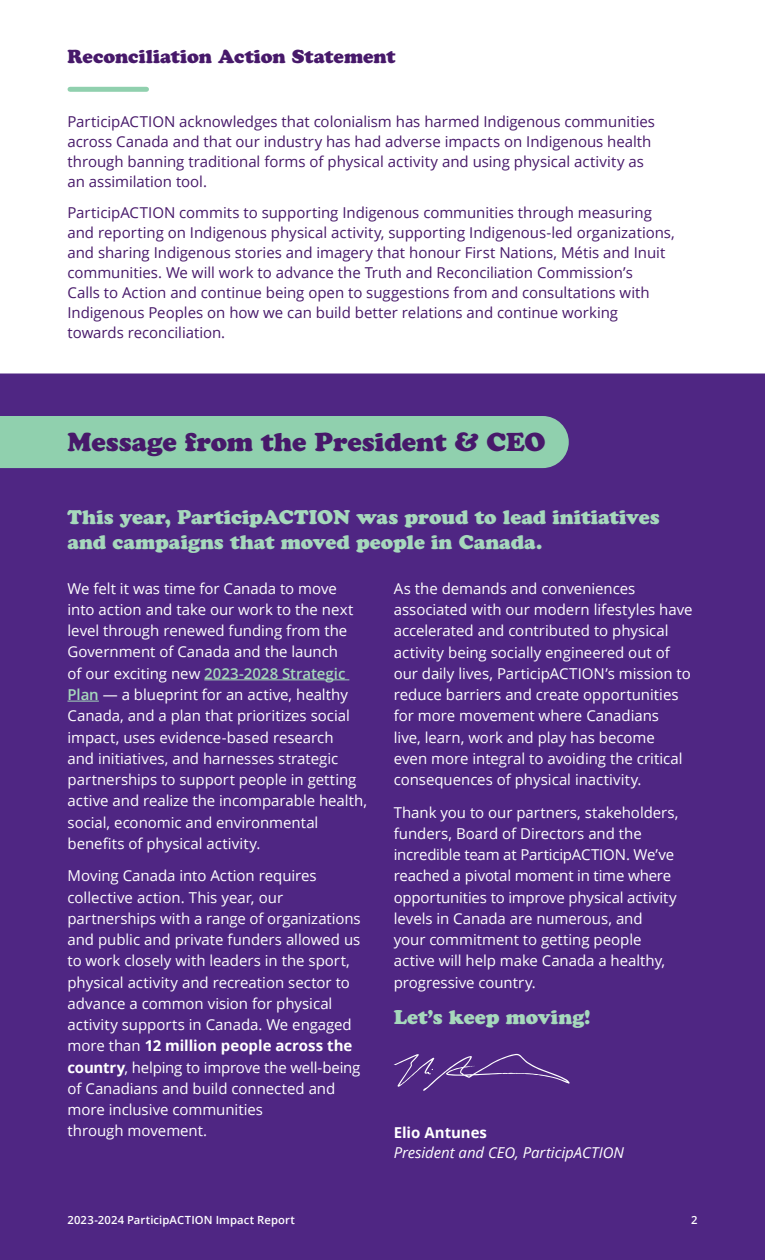
<style>
.page{position:relative;width:765px;height:1260px;background:#fff}
.page>*{position:absolute;margin:0;border:0;box-sizing:border-box;transform-origin:0 0}
.t1{font:25.88px "Cooper Black Std";letter-spacing:-.005em;color:#47196a}
.t2{font:19.75px/25.4px "Cooper Black Std";color:#a6d8bc}
.t3{font:18.75px "Cooper Black Std";color:#47196a}
.t4{font:15px/21.2px "Open Sans";letter-spacing:-.005em;color:#fff}
.t5{font:15px/20px "Open Sans";letter-spacing:-.005em;color:#47196a}
.t6{font:italic 15px "Open Sans";letter-spacing:-.005em;color:#fff}
.t7{font:700 15px "Open Sans";letter-spacing:-.005em;color:#fff}
.t8{font:600 11.25px "Open Sans";letter-spacing:.015em;color:#fff}
.s1{font-weight:600;color:#a6d8bc}
.s2{font-weight:700}
</style>
<div class="page">
<div style="left:0;top:373px;width:765px;height:887px;background:#4f2683"></div>
<div style="left:0;top:416px;width:569px;height:52px;background:#90d0ae"></div>
<hr style="left:204px;top:679px;width:145px;height:1px;background:#a6d8bc">
<hr style="left:68px;top:701px;width:31px;height:1px;background:#a6d8bc">
<svg style="left:394px;top:1054px;width:176px;height:37px;background:#5d378d"></svg>
<div style="left:70px;top:87px;width:77px;height:5px;background:#90d0ae"></div>
<p class="t3" style="left:68px;top:45px;width:330px">Reconciliation Action Statement</p>
<p class="t5" style="left:68px;top:111px;width:589px">ParticipACTION acknowledges that colonialism has harmed Indigenous communities across Canada and that our industry has had adverse impacts on Indigenous health through banning traditional forms of physical activity and using physical activity as an assimilation tool.</p>
<p class="t5" style="left:68px;top:202px;width:609px">ParticipACTION commits to supporting Indigenous communities through measuring and reporting on Indigenous physical activity, supporting Indigenous-led organizations, and sharing Indigenous stories and imagery that honour First Nations, Métis and Inuit communities. We will work to advance the Truth and Reconciliation Commission’s<br>Calls to Action and continue being open to suggestions from and consultations with Indigenous Peoples on how we can build better relations and continue working towards reconciliation.</p>
<h1 class="t1" style="left:68px;top:426px;width:480px">Message from the President &amp; CEO</h1>
<h2 class="t2" style="left:68px;top:504px;width:594px">This year, ParticipACTION was proud to lead initiatives and campaigns that moved people in Canada.</h2>
<p class="t4" style="left:68px;top:577px;width:301px">We felt it was time for Canada to move into action and take our work to the next level through renewed funding from the Government of Canada and the launch<br>of our exciting new <span class="s1">2023-2028 Strategic Plan</span> — a blueprint for an active, healthy Canada, and a plan that prioritizes social impact, uses evidence-based research<br>and initiatives, and harnesses strategic partnerships to support people in getting active and realize the incomparable health, social, economic and environmental benefits of physical activity.</p>
<p class="t4" style="left:68px;top:865px;width:295px">Moving Canada into Action requires collective action. This year, our partnerships with a range of organizations and public and private funders allowed us to work closely with leaders in the sport, physical activity and recreation sector to advance a common vision for physical activity supports in Canada. We engaged more than <span class="s2">12 million people across the country</span>, helping to improve the well-being of Canadians and build connected and more inclusive communities<br>through movement.</p>
<p class="t4" style="left:394px;top:577px;width:300px">As the demands and conveniences associated with our modern lifestyles have accelerated and contributed to physical activity being socially engineered out of our daily lives, ParticipACTION’s mission to reduce barriers and create opportunities for more movement where Canadians<br>live, learn, work and play has become<br>even more integral to avoiding the critical consequences of physical inactivity.</p>
<p class="t4" style="left:394px;top:801px;width:286px">Thank you to our partners, stakeholders, funders, Board of Directors and the incredible team at ParticipACTION. We’ve reached a pivotal moment in time where opportunities to improve physical activity levels in Canada are numerous, and<br>your commitment to getting people active will help make Canada a healthy, progressive country.</p>
<h2 class="t2" style="left:394px;top:1004px;width:198px">Let’s keep moving!</h2>
<p class="t7" style="left:394px;top:1122px;width:95px">Elio Antunes</p>
<p class="t6" style="left:394px;top:1142px;width:232px">President and CEO, ParticipACTION</p>
<p class="t8" style="left:68px;top:1212px;width:229px">2023-2024 ParticipACTION Impact Report</p>
<p class="t8" style="left:691px;top:1212px;width:8px">2</p>
</div>
